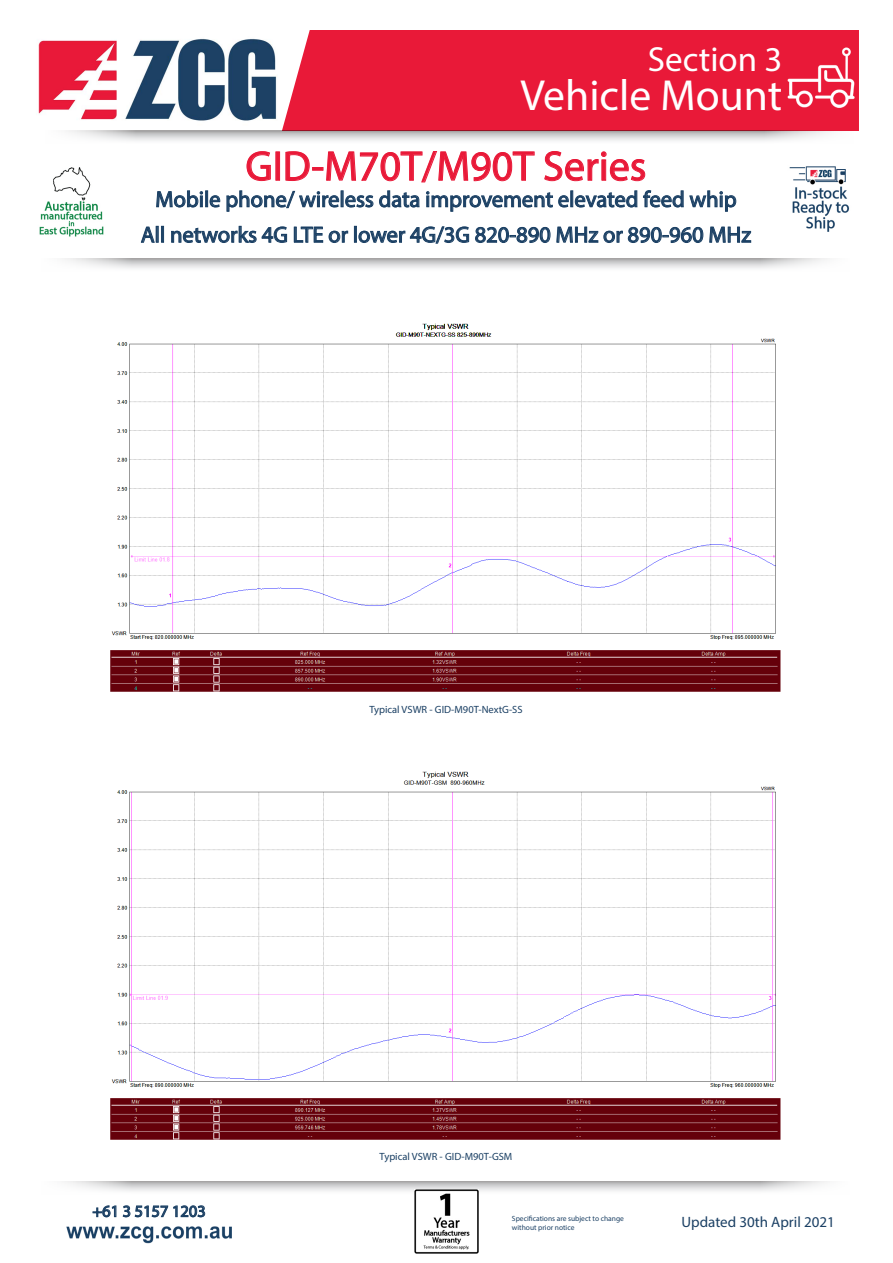
<style>
.page{position:relative;width:893px;height:1263px;background:#fff}
.page>*{position:absolute;margin:0;border:0;box-sizing:border-box;transform-origin:0 0}
.t1{font:43.65px "Myriad Pro";color:#fff}
.t2{font:42px "Myriad Pro";color:#e91938}
.t3{font:34.95px "Myriad Pro";color:#fff}
.t4{font:22.5px "Myriad Pro";color:#1b4064}
.t5{font:16.5px "Myriad Pro";color:#1b4064}
.t6{font:15px "Myriad Pro";color:#1b4064}
.t7{font:10.5px "Myriad Pro";color:#1b4064}
.t8{font:7.5px "Myriad Pro";color:#1b4064}
</style>
<div class="page">
<img style="left:66px;top:1226px;width:166px;height:17px">
<svg style="left:92px;top:1205px;width:114px;height:13px"></svg>
<svg style="left:64px;top:1181px;width:764px;height:13px"></svg>
<svg style="left:65px;top:259px;width:762px;height:10px"></svg>
<div style="left:273px;top:30px;width:586px;height:101px;background:#e91938"></div>
<svg style="left:68px;top:131px;width:764px;height:10px"></svg>
<svg style="left:140px;top:151px;width:612px;height:93px"></svg>
<img style="left:38px;top:34px;width:244px;height:91px">
<img style="left:789px;top:166px;width:61px;height:65px">
<img style="left:785px;top:44px;width:71px;height:71px">
<img style="left:415px;top:1190px;width:64px;height:64px">
<img style="left:110px;top:771px;width:671px;height:369px">
<img style="left:110px;top:324px;width:671px;height:368px">
<img style="left:39px;top:167px;width:65px;height:70px">
<p class="t3" style="left:648px;top:38px;width:136px">Section 3</p>
<p class="t1" style="left:520px;top:69px;width:264px">Vehicle Mount</p>
<p class="t2" style="left:246px;top:140px;width:402px">GID-M70T/M90T Series</p>
<p class="t4" style="left:155px;top:185px;width:583px">Mobile phone/ wireless data improvement elevated feed whip</p>
<p class="t4" style="left:141px;top:221px;width:612px">All networks 4G LTE or lower 4G/3G 820-890 MHz or 890-960 MHz</p>
<p class="t7" style="left:369px;top:702px;width:155px">Typical VSWR - GID-M90T-NextG-SS</p>
<p class="t5" style="left:92px;top:1201px;width:115px">+61 3 5157 1203</p>
<p class="t7" style="left:380px;top:1150px;width:134px">Typical VSWR - GID-M90T-GSM</p>
<p class="t8" style="left:512px;top:1214px;width:113px">Specifications are subject to change</p>
<p class="t8" style="left:512px;top:1223px;width:64px">without prior notice</p>
<p class="t6" style="left:681px;top:1213px;width:155px">Updated 30th April 2021</p>
</div>
